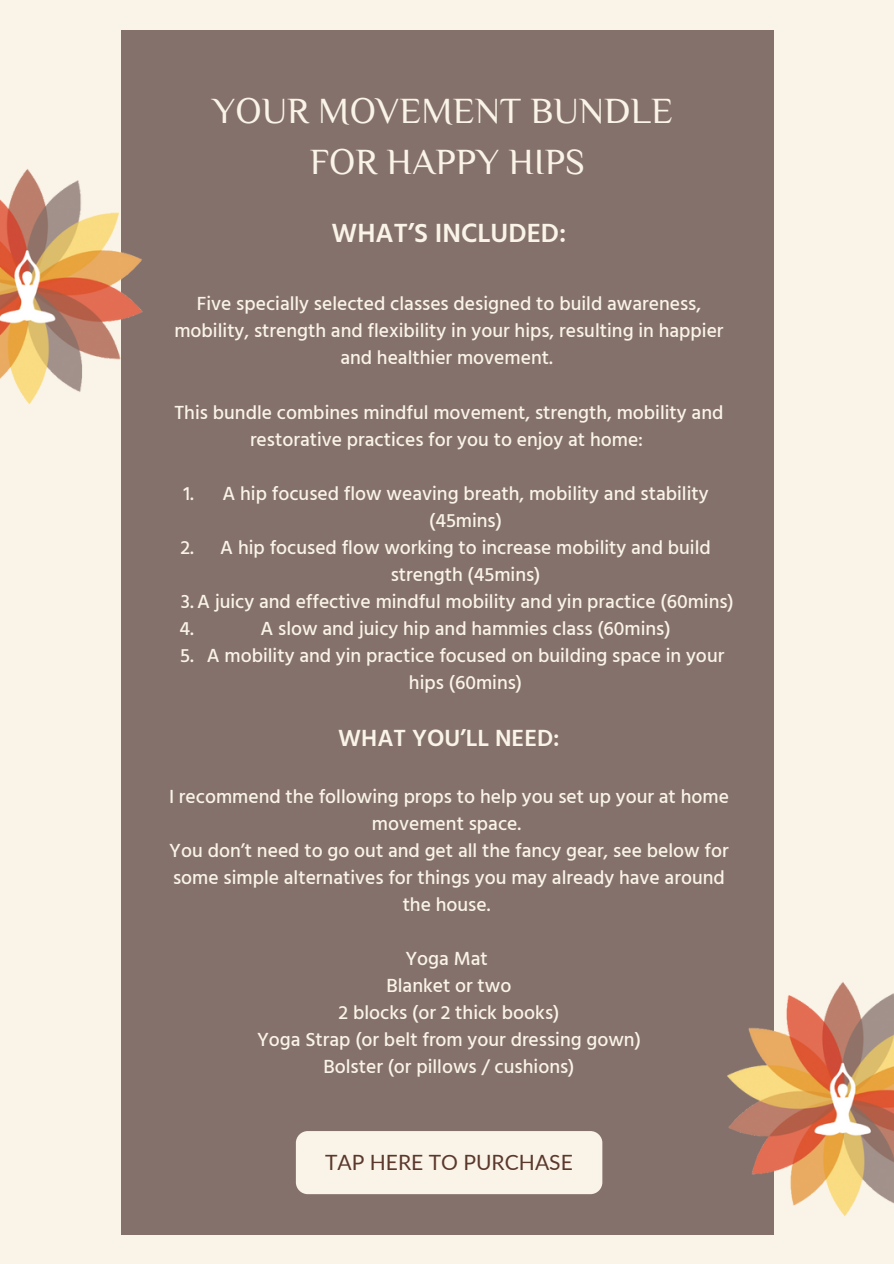
<style>
.page{position:relative;width:894px;height:1264px;background:#fff}
.page>*{position:absolute;margin:0;border:0;box-sizing:border-box;transform-origin:0 0}
.t1{font:36.9px "Philosopher";color:#faf4e8}
.t2{font:600 27px "Hind Guntur";color:#faf4e8}
.t3{font:600 24px "Hind Guntur";color:#faf4e8}
.t4{font:21px "Lato";color:#5c382c}
.t5{font:500 19.5px/27px "Hind Guntur";color:#faf4e8;text-align:center}
</style>
<div class="page">
<div style="left:0;top:0;width:893px;height:1263px;background:#faf4e8"></div>
<div style="left:121px;top:30px;width:652px;height:1204px;background:#84716b"></div>
<img style="left:0;top:169px;width:143px;height:235px">
<img style="left:727px;top:975px;width:166px;height:250px">
<div style="left:296px;top:1131px;width:306px;height:63px;background:#faf4e8;border-radius:12px"></div>
<p class="t1" style="left:212px;top:91px;width:462px">YOUR MOVEMENT BUNDLE</p>
<p class="t1" style="left:309px;top:142px;width:276px">FOR HAPPY HIPS</p>
<p class="t2" style="left:331px;top:216px;width:236px">WHAT’S INCLUDED:</p>
<p class="t5" style="left:174px;top:290px;width:550px">Five specially selected classes designed to build awareness, mobility, strength and flexibility in your hips, resulting in happier and healthier movement.</p>
<p class="t5" style="left:174px;top:398px;width:550px">This bundle combines mindful movement, strength, mobility and restorative practices for you to enjoy at home:</p>
<p class="t5" style="left:183px;top:479px;width:12px">1.</p>
<p class="t5" style="left:222px;top:479px;width:487px">A hip focused flow weaving breath, mobility and stability (45mins)</p>
<p class="t5" style="left:220px;top:533px;width:492px">A hip focused flow working to increase mobility and build strength (45mins)</p>
<p class="t5" style="left:181px;top:587px;width:554px">3. A juicy and effective mindful mobility and yin practice (60mins)</p>
<p class="t5" style="left:260px;top:614px;width:411px">A slow and juicy hip and hammies class (60mins)</p>
<p class="t5" style="left:207px;top:641px;width:519px">A mobility and yin practice focused on building space in your hips (60mins)</p>
<p class="t5" style="left:180px;top:533px;width:15px">2.</p>
<p class="t5" style="left:179px;top:614px;width:16px;text-align:left">4.<br>5.</p>
<p class="t3" style="left:338px;top:724px;width:223px">WHAT YOU’LL NEED:</p>
<p class="t5" style="left:169px;top:782px;width:561px">I recommend the following props to help you set up your at home movement space.</p>
<p class="t5" style="left:169px;top:836px;width:560px">You don’t need to go out and get all the fancy gear, see below for some simple alternatives for things you may already have around the house.</p>
<p class="t5" style="left:405px;top:944px;width:84px">Yoga Mat</p>
<p class="t5" style="left:386px;top:971px;width:126px">Blanket or two</p>
<p class="t5" style="left:338px;top:998px;width:222px">2 blocks (or 2 thick books)</p>
<p class="t5" style="left:257px;top:1025px;width:385px">Yoga Strap (or belt from your dressing gown)</p>
<p class="t5" style="left:323px;top:1052px;width:252px">Bolster (or pillows / cushions)</p>
<p class="t4" style="left:325px;top:1149px;width:249px">TAP HERE TO PURCHASE</p>
</div>
